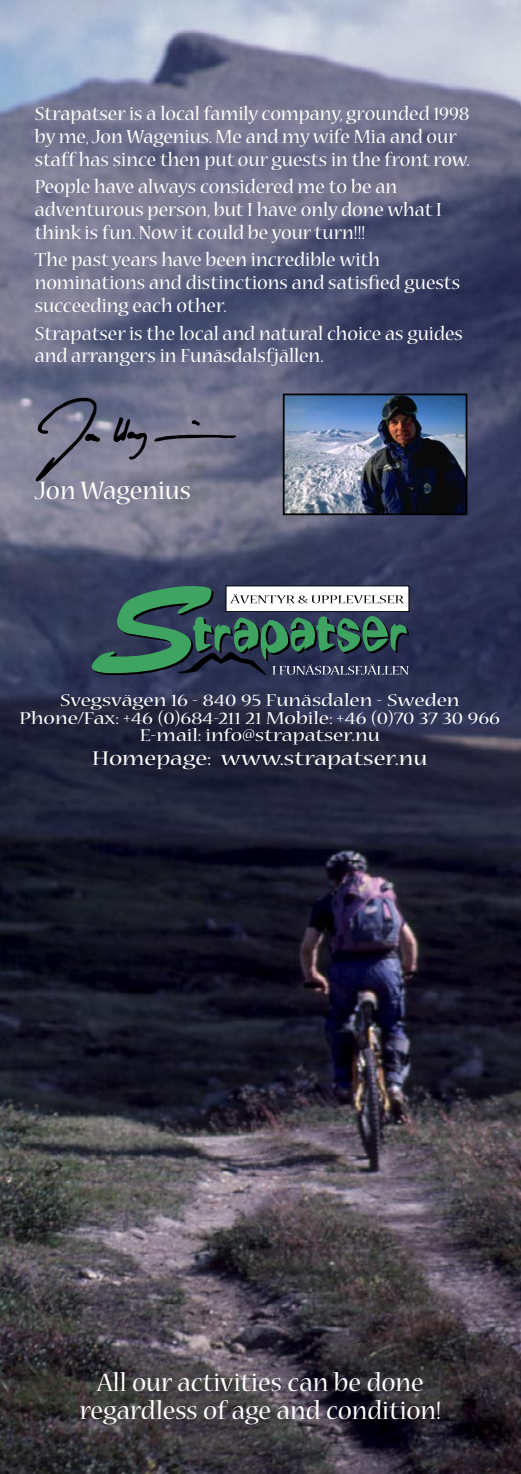
<style>
.page{position:relative;width:521px;height:1474px;background:#fff}
.page>*{position:absolute;margin:0;border:0;box-sizing:border-box;transform-origin:0 0}
.t1{font:28px "Nueva";color:#fff}
.t2{font:22.05px "Nueva";color:#fff;scale:1.19 1}
.t3{font:21px/22.8px "Nueva";color:#fff}
.t4{font:19.07px "Nueva";color:#fff;scale:1.19 1}
</style>
<div class="page">
<img style="left:0;top:0;width:521px;height:1473px">
<div style="left:226px;top:585px;width:183px;height:27px;border:1px solid #000"></div>
<svg style="left:92px;top:586px;width:317px;height:89px;background:#4f6d6b"></svg>
<img style="left:286px;top:396px;width:178px;height:116px">
<div style="left:283px;top:393px;width:184px;height:122px;border:2px solid #000"></div>
<svg style="left:36px;top:398px;width:64px;height:83px;background:#6e6f83"></svg>
<svg style="left:112px;top:417px;width:124px;height:43px;background:#706f84"></svg>
<p class="t3" style="left:35px;top:103px;width:437px">Strapatser is a local family company, grounded 1998 by me, Jon Wagenius. Me and my wife Mia and our staff has since then put our guests in the front row.</p>
<p class="t3" style="left:35px;top:176px;width:364px">People have always considered me to be an</p>
<p class="t3" style="left:35px;top:199px;width:408px">adventurous person, but I have only done what I think is fun. Now it could be your turn!!!</p>
<p class="t3" style="left:35px;top:250px;width:347px">The past years have been incredible with</p>
<p class="t3" style="left:35px;top:272px;width:427px">nominations and distinctions and satisfied guests succeeding each other.</p>
<p class="t3" style="left:35px;top:323px;width:430px">Strapatser is the local and natural choice as guides and arrangers in Funäsdalsfjällen.</p>
<p class="t1" style="left:35px;top:478px;width:158px">Jon Wagenius</p>
<p class="t4" style="left:60px;top:691px;width:337px">Svegsvägen 16 - 840 95 Funäsdalen - Sweden</p>
<p class="t4" style="left:20px;top:709px;width:405px">Phone/Fax: +46 (0)684-211 21 Mobile: +46 (0)70 37 30 966</p>
<p class="t4" style="left:140px;top:726px;width:203px">E-mail: info@strapatser.nu</p>
<p class="t2" style="left:92px;top:748px;width:283px">Homepage: www.strapatser.nu</p>
<p class="t1" style="left:97px;top:1369px;width:328px">All our activities can be done</p>
<p class="t1" style="left:80px;top:1397px;width:363px">regardless of age and condition!</p>
</div>
